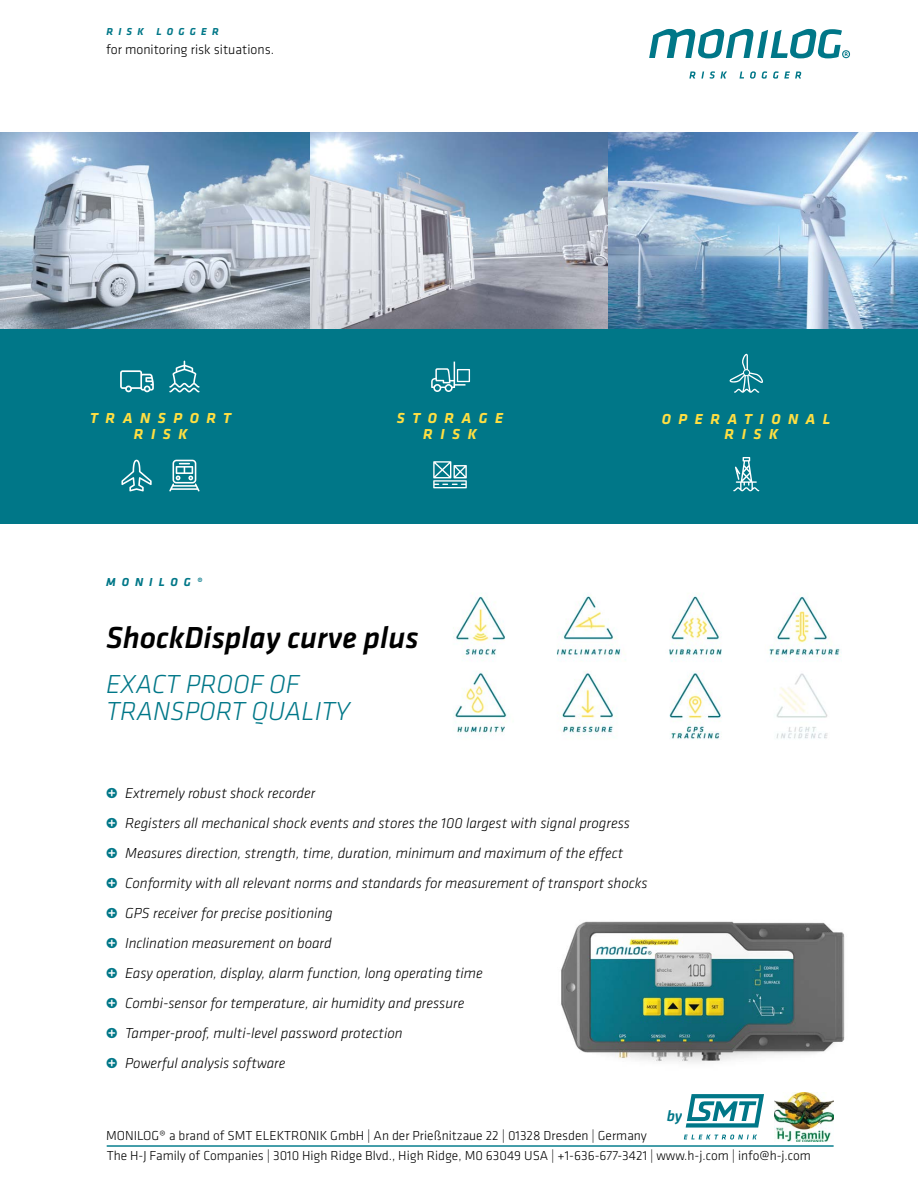
<style>
.page{position:relative;width:918px;height:1188px;background:#fff}
.page>*{position:absolute;margin:0;border:0;box-sizing:border-box;transform-origin:0 0}
.t1{font:italic 500 31.5px "Klavika";color:#000}
.t2{font:italic 300 27px/27px "Klavika";color:#078}
.t3{font:italic 500 15.6px "Klavika";color:#078}
.t4{font:italic 300 15px "Klavika";color:#000}
.t5{font:italic 700 15px/15.1px "Klavika";letter-spacing:.5em;color:#ffdf42;text-align:center}
.t6{font:300 13.95px "Klavika";color:#000}
.t7{font:300 13.5px/19.4px "Klavika";color:#000}
.t8{font:italic 700 12px "Klavika";letter-spacing:.5em;color:#078}
.t9{font:italic 700 10.5px "Klavika";letter-spacing:.5em;color:#078}
.s1{font-weight:700;font-style:normal;color:#078}
</style>
<div class="page">
<svg style="left:689px;top:71px;width:112px;height:8px"></svg>
<svg style="left:649px;top:29px;width:201px;height:29px"></svg>
<svg style="left:684px;top:1135px;width:73px;height:5px"></svg>
<svg style="left:686px;top:1094px;width:78px;height:34px"></svg>
<hr style="left:107px;top:1145px;width:727px;height:2px;background:#087e8e">
<img style="left:775px;top:1092px;width:58px;height:50px">
<div style="left:0;top:328px;width:918px;height:196px;background:#078"></div>
<img style="left:0;top:133px;width:918px;height:195px">
<svg style="left:120px;top:370px;width:34px;height:22px"></svg>
<svg style="left:169px;top:361px;width:31px;height:31px"></svg>
<svg style="left:121px;top:460px;width:31px;height:31px"></svg>
<svg style="left:169px;top:460px;width:31px;height:31px"></svg>
<svg style="left:433px;top:461px;width:34px;height:27px"></svg>
<svg style="left:431px;top:362px;width:39px;height:30px"></svg>
<svg style="left:730px;top:354px;width:33px;height:39px"></svg>
<svg style="left:733px;top:457px;width:26px;height:34px"></svg>
<img style="left:561px;top:921px;width:284px;height:142px">
<img style="left:453px;top:595px;width:389px;height:145px">
<p class="t9" style="left:106px;top:24px;width:114px">RISK LOGGER</p>
<p class="t6" style="left:106px;top:41px;width:169px">for monitoring risk situations.</p>
<p class="t5" style="left:90px;top:410px;width:143px">TRANSPORT<br>RISK</p>
<p class="t5" style="left:397px;top:410px;width:108px">STORAGE<br>RISK</p>
<p class="t5" style="left:725px;top:410px;width:107px;text-align:left;text-indent:-63px">OPERATIONAL<br>RISK</p>
<p class="t8" style="left:106px;top:573px;width:98px">MONILOG®</p>
<h1 class="t1" style="left:106px;top:617px;width:314px">ShockDisplay curve plus</h1>
<h2 class="t2" style="left:106px;top:671px;width:245px">EXACT PROOF OF<br>TRANSPORT QUALITY</h2>
<p class="t4" style="left:106px;top:784px;width:211px"><span class="s1">•</span> Extremely robust shock recorder</p>
<p class="t4" style="left:106px;top:814px;width:525px"><span class="s1">•</span> Registers all mechanical shock events and stores the 100 largest with signal progress</p>
<p class="t4" style="left:106px;top:844px;width:519px"><span class="s1">•</span> Measures direction, strength, time, duration, minimum and maximum of the effect</p>
<p class="t4" style="left:106px;top:874px;width:543px"><span class="s1">•</span> Conformity with all relevant norms and standards for measurement of transport shocks</p>
<p class="t4" style="left:106px;top:904px;width:228px"><span class="s1">•</span> GPS receiver for precise positioning</p>
<p class="t4" style="left:106px;top:934px;width:227px"><span class="s1">•</span> Inclination measurement on board</p>
<p class="t4" style="left:106px;top:964px;width:378px"><span class="s1">•</span> Easy operation, display, alarm function, long operating time</p>
<p class="t4" style="left:106px;top:994px;width:360px"><span class="s1">•</span> Combi-sensor for temperature, air humidity and pressure</p>
<p class="t4" style="left:106px;top:1024px;width:298px"><span class="s1">•</span> Tamper-proof, multi-level password protection</p>
<p class="t4" style="left:106px;top:1054px;width:181px"><span class="s1">•</span> Powerful analysis software</p>
<p class="t3" style="left:667px;top:1105px;width:17px">by</p>
<p class="t7" style="left:106px;top:1126px;width:706px">MONILOG® a brand of SMT ELEKTRONIK GmbH | An der Prießnitzaue 22 | 01328 Dresden | Germany<br>The H-J Family of Companies | 3010 High Ridge Blvd., High Ridge, M0 63049 USA | +1-636-677-3421 | www.h-j.com | info@h-j.com</p>
</div>
